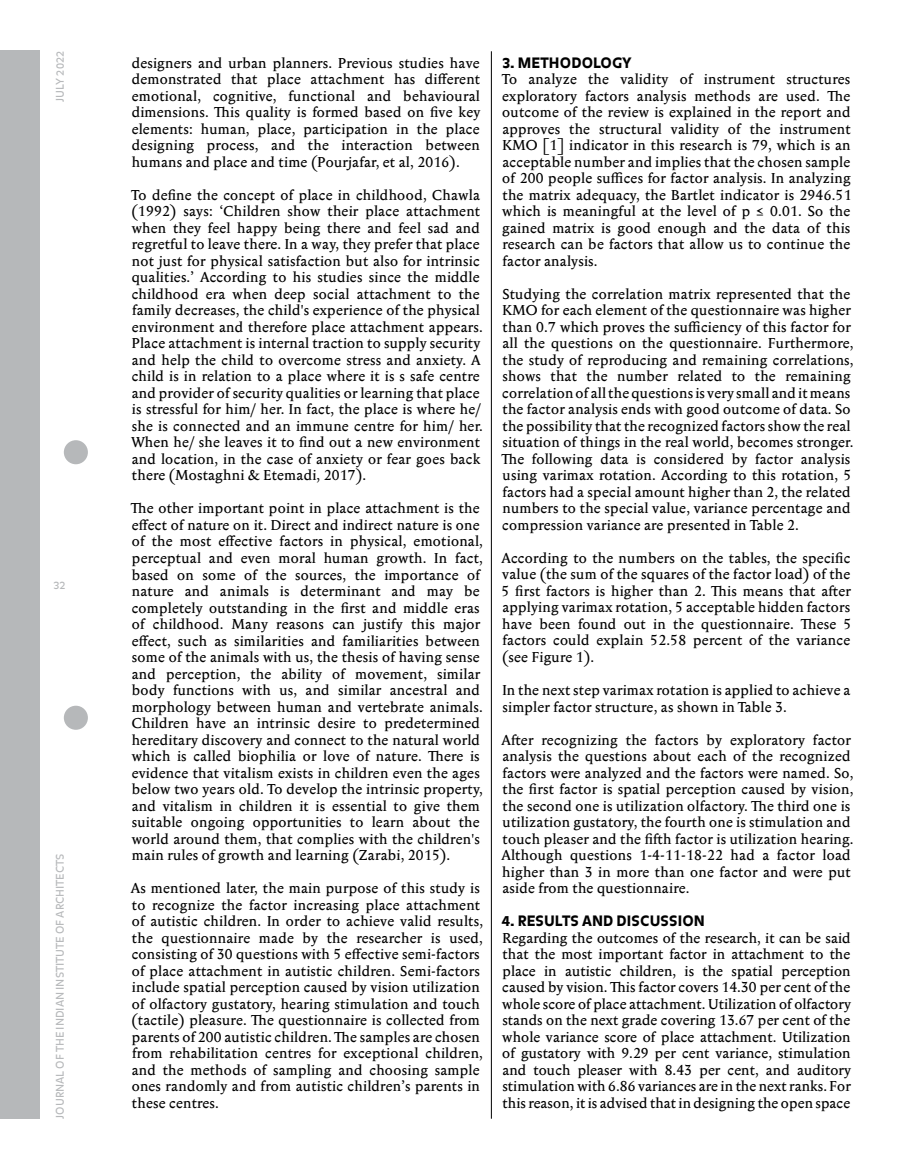
<style>
.page{position:relative;width:915px;height:1170px;background:#fff}
.page>*{position:absolute;margin:0;border:0;box-sizing:border-box;transform-origin:0 0}
.t1{font:14.25px/16.5px "Anselm Ten";letter-spacing:.01em;color:#000}
.t2{font:900 14.25px "Balance OT";letter-spacing:.01em;color:#000}
.t3{font:10.5px "Balance OT";color:#b6b8ba}
</style>
<div class="page">
<div style="left:0;top:50px;width:39px;height:1068px;background:#b6b8ba"></div>
<div style="left:64px;top:440px;width:24px;height:24px;background:#b6b8ba;border-radius:50%"></div>
<div style="left:64px;top:705px;width:24px;height:24px;background:#b6b8ba;border-radius:50%"></div>
<hr style="left:491px;top:51px;width:1px;height:1067px;background:#000">
<p class="t3" style="left:54px;top:102px;width:52px;rotate:-90deg">JULY 2022</p>
<p class="t2" style="left:502px;top:54px;width:131px">3. METHODOLOGY</p>
<p class="t1" style="left:132px;top:54px;width:350px;text-align:justify">designers and urban planners. Previous studies have demonstrated that place attachment has different emotional, cognitive, functional and behavioural dimensions. This quality is formed based on five key elements: human, place, participation in the place designing process, and the interaction between humans and place and time (Pourjafar, et al, 2016).</p>
<p class="t1" style="left:131px;top:186px;width:353px">To define the concept of place in childhood, Chawla (1992) says: ‘Children show their place attachment when they feel happy being there and feel sad and regretful to leave there. In a way, they prefer that place not just for physical satisfaction but also for intrinsic qualities.’ According to his studies since the middle childhood era when deep social attachment to the family decreases, the child's experience of the physical environment and therefore place attachment appears.<br>Place attachment is internal traction to supply security and help the child to overcome stress and anxiety. A child is in relation to a place where it is s safe centre and provider of security qualities or learning that place is stressful for him/ her. In fact, the place is where he/ she is connected and an immune centre for him/ her.<br>When he/ she leaves it to find out a new environment and location, in the case of anxiety or fear goes back there (Mostaghni &amp; Etemadi, 2017).</p>
<p class="t1" style="left:131px;top:500px;width:353px">The other important point in place attachment is the effect of nature on it. Direct and indirect nature is one of the most effective factors in physical, emotional, perceptual and even moral human growth. In fact, based on some of the sources, the importance of nature and animals is determinant and may be completely outstanding in the first and middle eras of childhood. Many reasons can justify this major effect, such as similarities and familiarities between some of the animals with us, the thesis of having sense and perception, the ability of movement, similar body functions with us, and similar ancestral and morphology between human and vertebrate animals.<br>Children have an intrinsic desire to predetermined hereditary discovery and connect to the natural world which is called biophilia or love of nature. There is evidence that vitalism exists in children even the ages below two years old. To develop the intrinsic property, and vitalism in children it is essential to give them suitable ongoing opportunities to learn about the world around them, that complies with the children's main rules of growth and learning (Zarabi, 2015).</p>
<p class="t1" style="left:131px;top:879px;width:353px">As mentioned later, the main purpose of this study is to recognize the factor increasing place attachment of autistic children. In order to achieve valid results, the questionnaire made by the researcher is used, consisting of 30 questions with 5 effective semi-factors of place attachment in autistic children. Semi-factors include spatial perception caused by vision utilization of olfactory gustatory, hearing stimulation and touch (tactile) pleasure. The questionnaire is collected from parents of 200 autistic children. The samples are chosen from rehabilitation centres for exceptional children, and the methods of sampling and choosing sample ones randomly and from autistic children’s parents in these centres.</p>
<p class="t1" style="left:502px;top:71px;width:351px;text-align:justify">To analyze the validity of instrument structures exploratory factors analysis methods are used. The outcome of the review is explained in the report and approves the structural validity of the instrument KMO [1] indicator in this research is 79, which is an acceptable number and implies that the chosen sample of 200 people suffices for factor analysis. In analyzing the matrix adequacy, the Bartlet indicator is 2946.51 which is meaningful at the level of p ≤ 0.01. So the gained matrix is good enough and the data of this research can be factors that allow us to continue the factor analysis.</p>
<p class="t1" style="left:501px;top:285px;width:353px">Studying the correlation matrix represented that the KMO for each element of the questionnaire was higher than 0.7 which proves the sufficiency of this factor for all the questions on the questionnaire. Furthermore, the study of reproducing and remaining correlations, shows that the number related to the remaining correlation of all the questions is very small and it means the factor analysis ends with good outcome of data. So the possibility that the recognized factors show the real situation of things in the real world, becomes stronger.<br>The following data is considered by factor analysis using varimax rotation. According to this rotation, 5 factors had a special amount higher than 2, the related numbers to the special value, variance percentage and compression variance are presented in Table 2.</p>
<p class="t1" style="left:501px;top:549px;width:351px;text-align:justify">According to the numbers on the tables, the specific value (the sum of the squares of the factor load) of the 5 first factors is higher than 2. This means that after applying varimax rotation, 5 acceptable hidden factors have been found out in the questionnaire. These 5 factors could explain 52.58 percent of the variance (see Figure 1).</p>
<p class="t1" style="left:502px;top:681px;width:349px">In the next step varimax rotation is applied to achieve a simpler factor structure, as shown in Table 3.</p>
<p class="t1" style="left:501px;top:731px;width:353px">After recognizing the factors by exploratory factor analysis the questions about each of the recognized factors were analyzed and the factors were named. So, the first factor is spatial perception caused by vision, the second one is utilization olfactory. The third one is utilization gustatory, the fourth one is stimulation and touch pleaser and the fifth factor is utilization hearing.<br>Although questions 1-4-11-18-22 had a factor load higher than 3 in more than one factor and were put aside from the questionnaire.</p>
<p class="t2" style="left:501px;top:912px;width:204px">4. RESULTS AND DISCUSSION</p>
<p class="t1" style="left:502px;top:929px;width:350px;text-align:justify">Regarding the outcomes of the research, it can be said that the most important factor in attachment to the place in autistic children, is the spatial perception caused by vision. This factor covers 14.30 per cent of the whole score of place attachment. Utilization of olfactory stands on the next grade covering 13.67 per cent of the whole variance score of place attachment. Utilization of gustatory with 9.29 per cent variance, stimulation and touch pleaser with 8.43 per cent, and auditory stimulation with 6.86 variances are in the next ranks. For this reason, it is advised that in designing the open space</p>
<p class="t3" style="left:53px;top:578px;width:14px">32</p>
<p class="t3" style="left:54px;top:1118px;width:266px;rotate:-90deg">JOURNAL OF THE INDIAN INSTITUTE OF ARCHITECTS</p>
</div>
